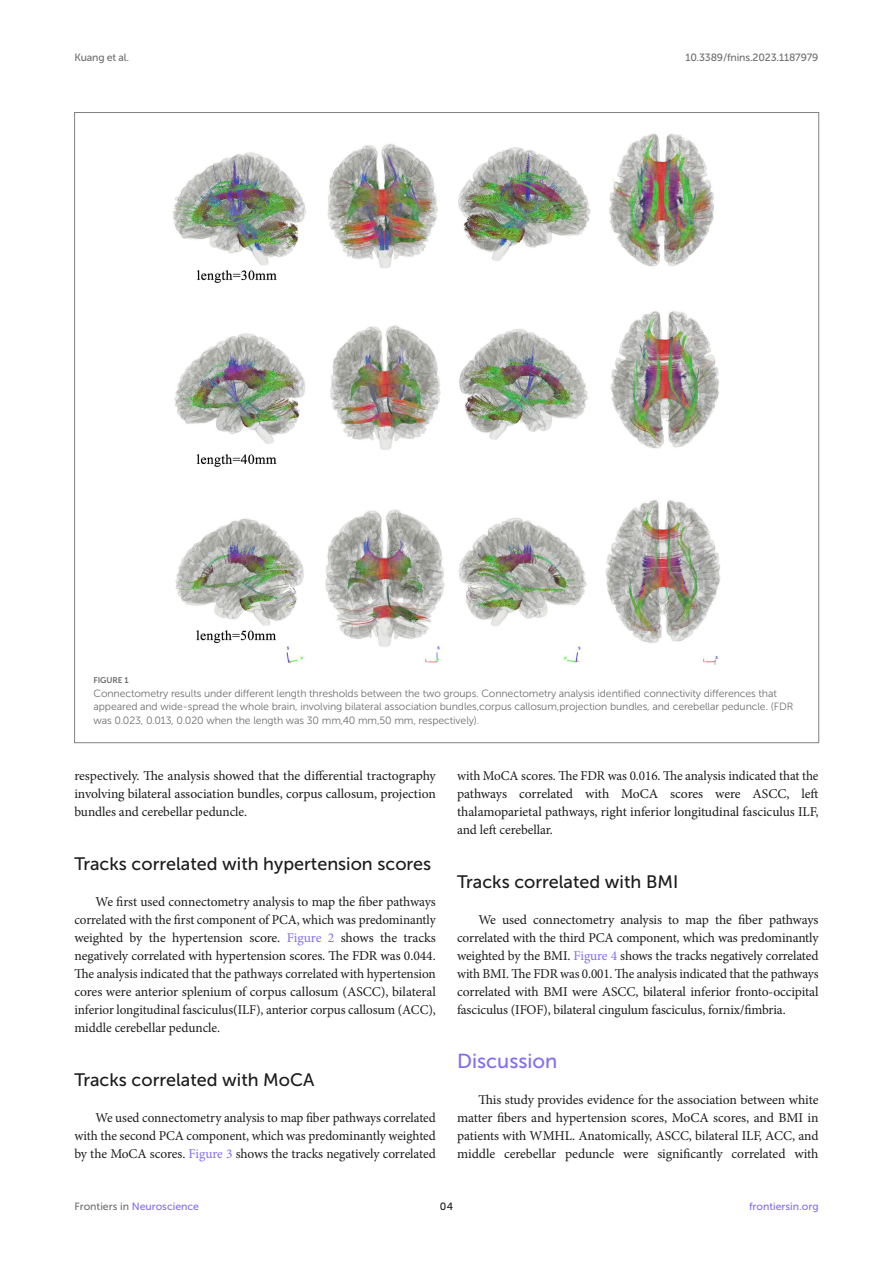
<style>
.page{position:relative;width:893px;height:1263px;background:#fff}
.page>*{position:absolute;margin:0;border:0;box-sizing:border-box;transform-origin:0 0}
.HEAD_1{font:20.25px "Museo Sans 500";color:#856df0}
.HEAD_2{font:18px "Museo Sans 500";color:#1b1c1b}
.TEXT_FLUSH{font:13.5px/18px "Minion Pro";letter-spacing:-.005em;color:#1b1c1b;text-align:justify}
.FIG_LEG{font:10.5px/13.5px "Museo Sans 300";letter-spacing:-.01em;color:#706f70}
.t1{font:10.5px "Museo Sans 500";color:#856df0}
.t2{font:10.5px "Museo Sans 500";letter-spacing:-.015em;color:#706f70}
.t3{font:10.5px "Museo Sans 500";color:#1b1c1b}
.FIG_HD{font:8.25px "Museo Sans 700";letter-spacing:-.01em;color:#706f70}
.s1{color:#856df0}
.s2{color:#706f70}
</style>
<div class="page">
<img style="left:172px;top:133px;width:549px;height:531px">
<p class="t2" style="left:74px;top:51px;width:56px">Kuang et al.</p>
<p class="t2" style="left:685px;top:51px;width:135px">10.3389/fnins.2023.1187979</p>
<p class="FIG_HD" style="left:94px;top:676px;width:37px">FIGURE 1</p>
<p class="FIG_LEG" style="left:94px;top:686px;width:701px">Connectometry results under different length thresholds between the two groups. Connectometry analysis identified connectivity differences that appeared and wide-spread the whole brain, involving bilateral association bundles,corpus callosum,projection bundles, and cerebellar peduncle. (FDR was 0.023, 0.013, 0.020 when the length was 30 mm,40 mm,50 mm, respectively).</p>
<p class="TEXT_FLUSH" style="left:74px;top:767px;width:363px">respectively. The analysis showed that the differential tractography involving bilateral association bundles, corpus callosum, projection bundles and cerebellar peduncle.</p>
<p class="HEAD_2" style="left:74px;top:854px;width:358px">Tracks correlated with hypertension scores</p>
<p class="TEXT_FLUSH" style="left:74px;top:893px;width:363px;text-indent:21px">We first used connectometry analysis to map the fiber pathways correlated with the first component of PCA, which was predominantly weighted by the hypertension score. <span class="s1">Figure 2</span> shows the tracks negatively correlated with hypertension scores. The FDR was 0.044.<br>The analysis indicated that the pathways correlated with hypertension cores were anterior splenium of corpus callosum (ASCC), bilateral inferior longitudinal fasciculus(ILF), anterior corpus callosum (ACC), middle cerebellar peduncle.</p>
<p class="HEAD_2" style="left:74px;top:1070px;width:242px">Tracks correlated with MoCA</p>
<p class="TEXT_FLUSH" style="left:74px;top:1109px;width:363px;text-indent:21px">We used connectometry analysis to map fiber pathways correlated with the second PCA component, which was predominantly weighted by the MoCA scores. <span class="s1">Figure 3</span> shows the tracks negatively correlated</p>
<p class="TEXT_FLUSH" style="left:457px;top:767px;width:363px">with MoCA scores. The FDR was 0.016. The analysis indicated that the pathways correlated with MoCA scores were ASCC, left thalamoparietal pathways, right inferior longitudinal fasciculus ILF, and left cerebellar.</p>
<p class="HEAD_2" style="left:457px;top:872px;width:223px">Tracks correlated with BMI</p>
<p class="TEXT_FLUSH" style="left:457px;top:911px;width:363px;text-indent:21px">We used connectometry analysis to map the fiber pathways correlated with the third PCA component, which was predominantly weighted by the BMI. <span class="s1">Figure 4</span> shows the tracks negatively correlated with BMI. The FDR was 0.001. The analysis indicated that the pathways correlated with BMI were ASCC, bilateral inferior fronto-occipital fasciculus (IFOF), bilateral cingulum fasciculus, fornix/fimbria.</p>
<p class="HEAD_1" style="left:457px;top:1050px;width:102px">Discussion</p>
<p class="TEXT_FLUSH" style="left:457px;top:1091px;width:363px;text-indent:21px">This study provides evidence for the association between white matter fibers and hypertension scores, MoCA scores, and BMI in patients with WMHL. Anatomically, ASCC, bilateral ILF, ACC, and middle cerebellar peduncle were significantly correlated with</p>
<p class="t1" style="left:74px;top:1200px;width:126px"><span class="s2">Frontiers in</span> Neuroscience</p>
<p class="t3" style="left:440px;top:1200px;width:15px">04</p>
<p class="t1" style="left:749px;top:1200px;width:71px">frontiersin.org</p>
</div>
